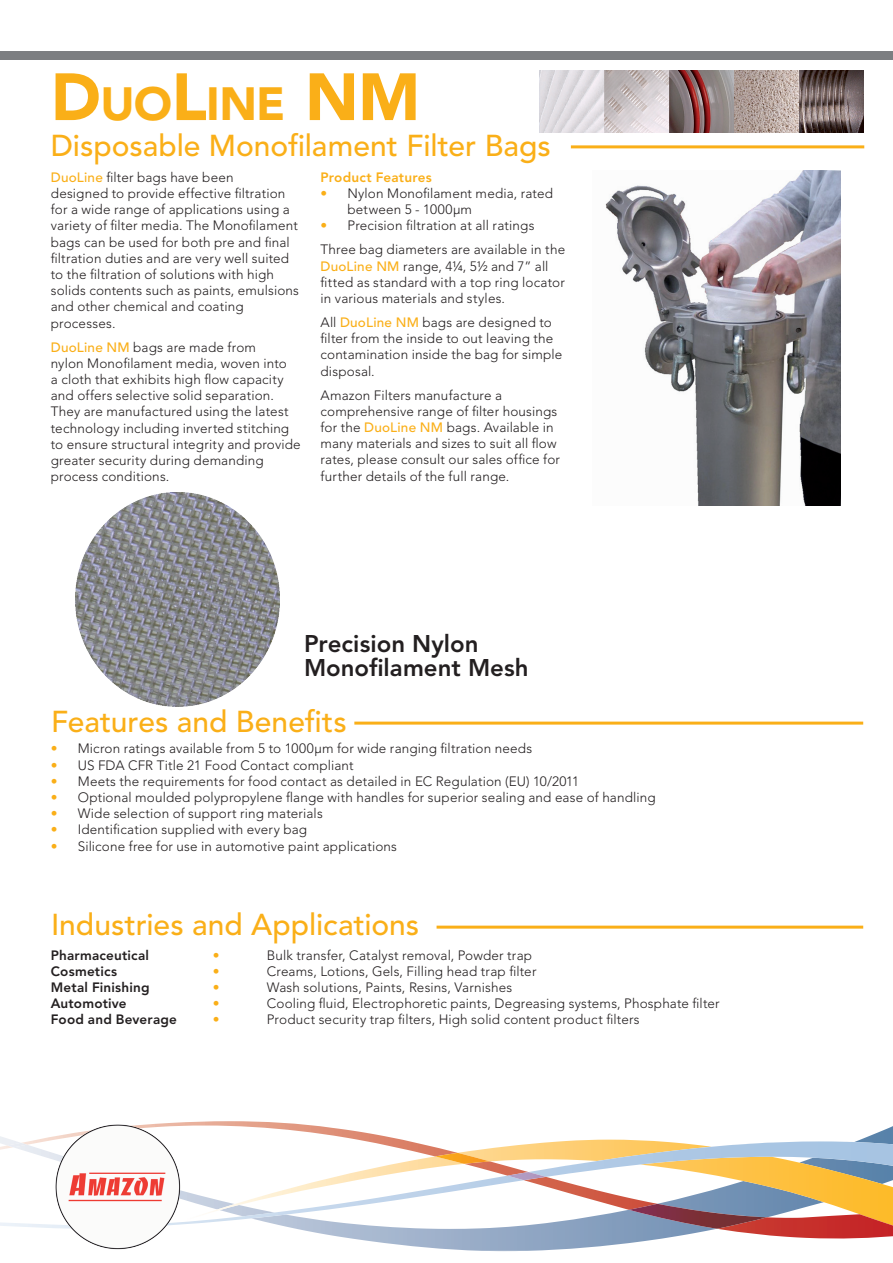
<style>
.page{position:relative;width:893px;height:1263px;background:#fff}
.page>*{position:absolute;margin:0;border:0;box-sizing:border-box;transform-origin:0 0}
.t1{font:900 46.2px "Avenir LT Std";color:#faaf18}
.t2{font:500 30px "Avenir LT Std";color:#faaf18}
.t3{font:800 24px/24px "Avenir LT Std";color:#231f20}
.t4{font:300 13.5px/16.2px "Avenir LT Std";letter-spacing:.01em;color:#231f20}
.t5{font:800 13.5px "Avenir LT Std";letter-spacing:.015em;color:#231f20}
.t6{font:800 13.5px "Avenir LT Std";letter-spacing:.015em;color:#faaf18}
.t7{font:300 13.5px "Avenir LT Std";color:#faaf18}
.s1{font-size:66px}
.s2{font-weight:500;color:#faaf18}
.s3{color:#faaf18}
</style>
<div class="page">
<div style="left:0;top:51px;width:893px;height:9px;background:#7c7e81"></div>
<img style="left:540px;top:70px;width:324px;height:62px">
<hr style="left:437px;top:926px;width:426px;height:3px;background:#faaf18">
<hr style="left:354px;top:722px;width:509px;height:3px;background:#faaf18">
<svg style="left:482px;top:1218px;width:411px;height:33px"></svg>
<img style="left:629px;top:1218px;width:138px;height:11px">
<img style="left:861px;top:1218px;width:32px;height:15px">
<svg style="left:21px;top:1123px;width:872px;height:95px"></svg>
<img style="left:7px;top:1143px;width:20px;height:4px">
<img style="left:435px;top:1153px;width:55px;height:11px">
<img style="left:507px;top:1172px;width:39px;height:8px">
<img style="left:54px;top:1123px;width:127px;height:127px">
<img style="left:75px;top:492px;width:205px;height:215px">
<hr style="left:571px;top:145px;width:293px;height:3px;background:#faaf18">
<img style="left:605px;top:170px;width:236px;height:335px">
<h1 class="t1" style="left:51px;top:76px;width:371px"><span class="s1">D</span>UO<span class="s1">L</span>INE <span class="s1">NM</span></h1>
<h2 class="t2" style="left:51px;top:128px;width:501px">Disposable Monofilament Filter Bags</h2>
<p class="t4" style="left:51px;top:169px;width:250px"><span class="s2">DuoLine</span> filter bags have been<br>designed to provide effective filtration for a wide range of applications using a variety of filter media. The Monofilament bags can be used for both pre and final filtration duties and are very well suited to the filtration of solutions with high solids contents such as paints, emulsions and other chemical and coating processes.</p>
<p class="t4" style="left:51px;top:339px;width:251px"><span class="s2">DuoLine NM</span> bags are made from<br>nylon Monofilament media, woven into<br>a cloth that exhibits high flow capacity and offers selective solid separation.<br>They are manufactured using the latest technology including inverted stitching to ensure structural integrity and provide greater security during demanding process conditions.</p>
<p class="t6" style="left:321px;top:169px;width:113px">Product Features</p>
<p class="t4" style="left:348px;top:185px;width:207px;text-indent:-27px"><span class="s3">•</span> Nylon Monofilament media, rated between 5 - 1000µm</p>
<p class="t4" style="left:321px;top:214px;width:246px;line-height:24px"><span class="s3">•</span> Precision filtration at all ratings<br>Three bag diameters are available in the</p>
<p class="t4" style="left:321px;top:258px;width:246px"><span class="s2">DuoLine NM</span> range, 4¼, 5½ and 7” all fitted as standard with a top ring locator in various materials and styles.</p>
<p class="t4" style="left:321px;top:314px;width:243px">All <span class="s2">DuoLine NM</span> bags are designed to filter from the inside to out leaving the contamination inside the bag for simple disposal.</p>
<p class="t4" style="left:321px;top:387px;width:241px">Amazon Filters manufacture a comprehensive range of filter housings for the <span class="s2">DuoLine NM</span> bags. Available in many materials and sizes to suit all flow rates, please consult our sales office for further details of the full range.</p>
<h3 class="t3" style="left:304px;top:631px;width:226px">Precision Nylon<br>Monofilament Mesh</h3>
<h2 class="t2" style="left:51px;top:704px;width:297px">Features and Benefits</h2>
<p class="t4" style="left:51px;top:741px;width:483px"><span class="s3">•</span> Micron ratings available from 5 to 1000µm for wide ranging filtration needs</p>
<p class="t4" style="left:51px;top:757px;width:304px"><span class="s3">•</span> US FDA CFR Title 21 Food Contact compliant</p>
<p class="t4" style="left:51px;top:773px;width:530px"><span class="s3">•</span> Meets the requirements for food contact as detailed in EC Regulation (EU) 10/2011</p>
<p class="t4" style="left:51px;top:789px;width:606px"><span class="s3">•</span> Optional moulded polypropylene flange with handles for superior sealing and ease of handling</p>
<p class="t4" style="left:51px;top:805px;width:273px"><span class="s3">•</span> Wide selection of support ring materials</p>
<p class="t4" style="left:51px;top:822px;width:258px"><span class="s3">•</span> Identification supplied with every bag</p>
<p class="t4" style="left:51px;top:838px;width:348px"><span class="s3">•</span> Silicone free for use in automotive paint applications</p>
<h2 class="t2" style="left:51px;top:907px;width:370px">Industries and Applications</h2>
<p class="t5" style="left:51px;top:947px;width:100px">Pharmaceutical</p>
<p class="t7" style="left:213px;top:947px;width:8px">•</p>
<p class="t4" style="left:267px;top:947px;width:267px">Bulk transfer, Catalyst removal, Powder trap</p>
<p class="t5" style="left:51px;top:963px;width:68px">Cosmetics</p>
<p class="t7" style="left:213px;top:963px;width:8px">•</p>
<p class="t4" style="left:267px;top:963px;width:271px">Creams, Lotions, Gels, Filling head trap filter</p>
<p class="t5" style="left:51px;top:979px;width:100px">Metal Finishing</p>
<p class="t7" style="left:213px;top:979px;width:8px">•</p>
<p class="t4" style="left:267px;top:979px;width:247px">Wash solutions, Paints, Resins, Varnishes</p>
<p class="t5" style="left:51px;top:995px;width:77px">Automotive</p>
<p class="t7" style="left:213px;top:995px;width:8px">•</p>
<p class="t4" style="left:267px;top:995px;width:454px">Cooling fluid, Electrophoretic paints, Degreasing systems, Phosphate filter</p>
<p class="t5" style="left:51px;top:1012px;width:128px">Food and Beverage</p>
<p class="t7" style="left:213px;top:1012px;width:8px">•</p>
<p class="t4" style="left:267px;top:1012px;width:374px">Product security trap filters, High solid content product filters</p>
</div>
